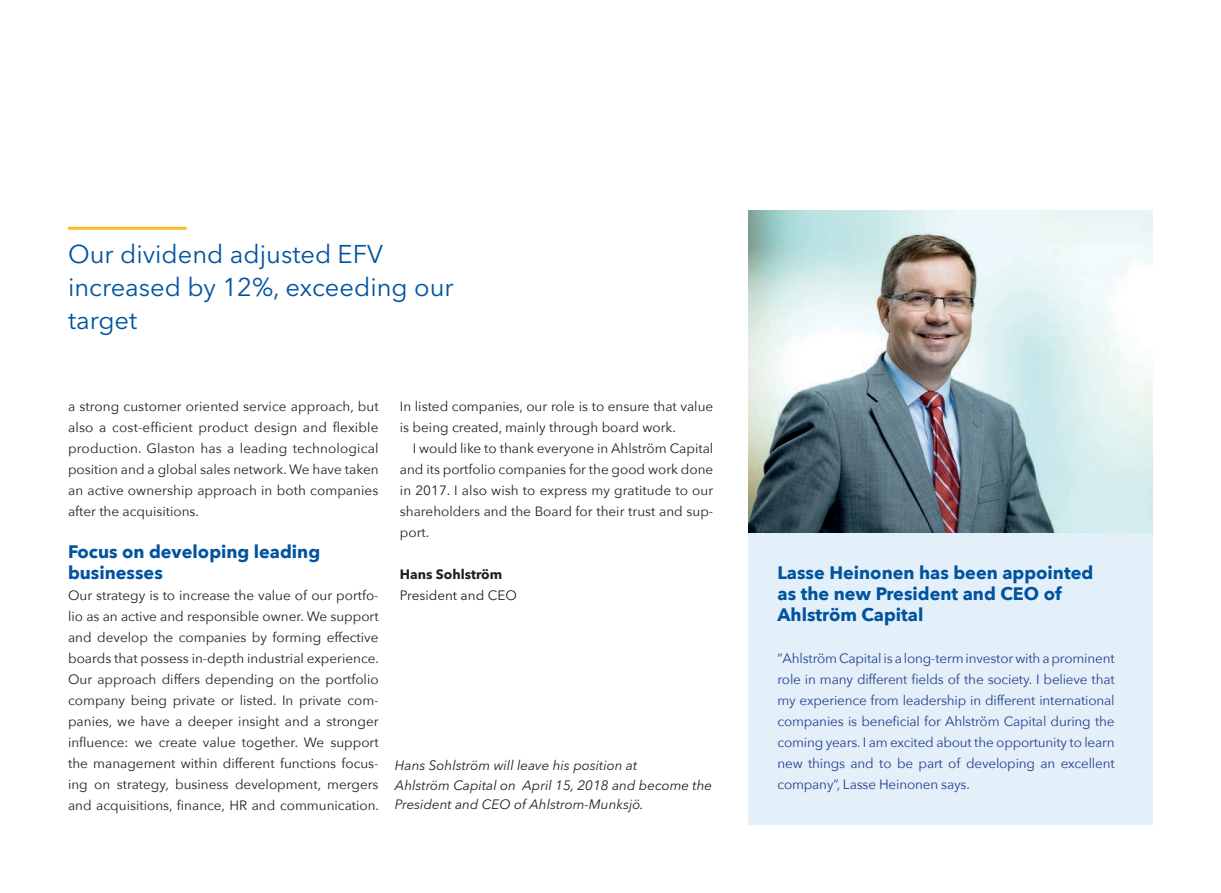
<style>
.page{position:relative;width:1221px;height:893px;background:#fff}
.page>*{position:absolute;margin:0;border:0;box-sizing:border-box;transform-origin:0 0}
.nosto{font:25.5px/33px "Avenir Next LT Pro";color:#0153a0}
.Vots{font:700 18px/21px "Avenir Next";color:#0153a0}
.leipis_1{font:13.5px/21px "Avenir Next";color:#231f20}
.leipis_2{font:13.5px/21px "Avenir Next";color:#231f20;text-align:justify}
.leipis_1-2{font:13.5px/21px "Avenir Next";letter-spacing:-.015em;color:#253f8e;text-align:justify}
.kuvateksti{font:italic 13.5px/19.5px "Avenir Next LT Pro";color:#231f20}
.leipis_1-3{font:13.5px "Avenir Next LT Pro";color:#231f20}
.leipis_1-4{font:700 13.5px "Avenir Next LT Pro";color:#231f20}
</style>
<div class="page">
<div style="left:748px;top:226px;width:404px;height:599px;background:#e4f0f9"></div>
<hr style="left:68px;top:227px;width:118px;height:3px;background:#fcb828">
<img style="left:748px;top:211px;width:404px;height:321px">
<p class="nosto" style="left:68px;top:237px;width:387px">Our dividend adjusted EFV increased by 12%, exceeding our target</p>
<p class="leipis_2" style="left:68px;top:395px;width:312px">a strong customer oriented service approach, but also a cost-efficient product design and flexible production. Glaston has a leading technological position and a global sales network. We have taken an active ownership approach in both companies after the acquisitions.</p>
<p class="Vots" style="left:68px;top:541px;width:254px">Focus on developing leading businesses</p>
<p class="leipis_1" style="left:68px;top:584px;width:312px;text-align:justify">Our strategy is to increase the value of our portfo&shy;lio as an active and responsible owner. We support and develop the companies by forming effective boards that possess in-depth industrial experience.<br>Our approach differs depending on the portfolio company being private or listed. In private com&shy;panies, we have a deeper insight and a stronger influence: we create value together. We support the management within different functions focus&shy;ing on strategy, business development, mergers and acquisitions, finance, HR and communication.</p>
<p class="leipis_1" style="left:400px;top:395px;width:315px">In listed companies, our role is to ensure that value is being created, mainly through board work.</p>
<p class="leipis_2" style="left:400px;top:437px;width:315px;text-indent:13px">I would like to thank everyone in Ahlström Capital and its portfolio companies for the good work done in 2017. I also wish to express my gratitude to our shareholders and the Board for their trust and sup&shy;port.</p>
<p class="leipis_1-4" style="left:400px;top:566px;width:104px">Hans Sohlström</p>
<p class="leipis_1-3" style="left:400px;top:587px;width:118px">President and CEO</p>
<p class="kuvateksti" style="left:395px;top:756px;width:319px">Hans Sohlström will leave his position at<br>Ahlström Capital on April 15, 2018 and become the<br>President and CEO of Ahlstrom-Munksjö.</p>
<p class="Vots" style="left:777px;top:562px;width:317px">Lasse Heinonen has been appointed as the new President and CEO of<br>Ahlström Capital</p>
<p class="leipis_1-2" style="left:777px;top:647px;width:338px">”Ahlström Capital is a long-term investor with a prominent role in many different fields of the society. I believe that my experience from leadership in different international companies is beneficial for Ahlström Capital during the coming years. I am excited about the opportunity to learn new things and to be part of developing an excellent company”, Lasse Heinonen says.</p>
</div>
